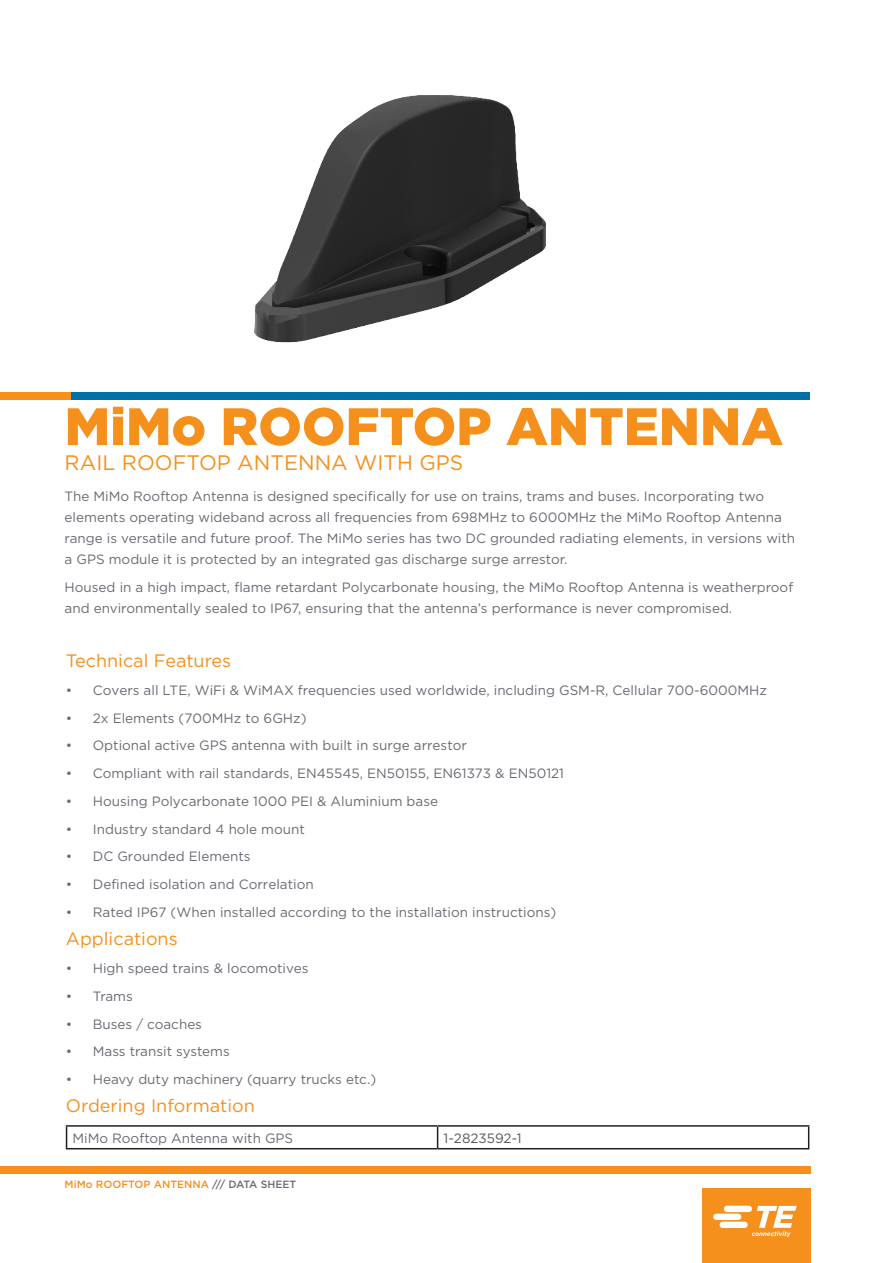
<style>
.page{position:relative;width:893px;height:1263px;background:#fff}
.page>*{position:absolute;margin:0;border:0;box-sizing:border-box;transform-origin:0 0}
.t1{font:900 52.5px "Gotham";color:#f6901d}
.t2{font:21px "Gotham";color:#f6901d}
.t3{font:18px "Gotham";color:#f6901d}
.t4{font:13.5px/21px "Gotham";color:#686b73}
.t5{font:13.5px "Gotham";letter-spacing:-.005em;color:#57585a}
.t6{font:500 10.5px "Gotham";color:#f6901d}
.s1{color:#686b73}
</style>
<div class="page">
<div style="left:0;top:1166px;width:810px;height:8px;background:#f6901d"></div>
<hr style="left:66px;top:1125px;width:372px;height:2px;background:#221f1f">
<svg style="left:66px;top:1127px;width:1px;height:21px"></svg>
<hr style="left:438px;top:1125px;width:371px;height:2px;background:#221f1f">
<svg style="left:437px;top:1127px;width:1px;height:21px"></svg>
<svg style="left:808px;top:1127px;width:1px;height:21px"></svg>
<hr style="left:66px;top:1148px;width:372px;height:1px;background:#221f1f">
<hr style="left:438px;top:1148px;width:371px;height:1px;background:#221f1f">
<div style="left:70px;top:392px;width:740px;height:8px;background:#0071a6"></div>
<div style="left:0;top:392px;width:70px;height:8px;background:#f6901d"></div>
<img style="left:254px;top:95px;width:292px;height:248px">
<div style="left:703px;top:1188px;width:108px;height:75px;background:#f6901d"></div>
<svg style="left:713px;top:1206px;width:84px;height:31px"></svg>
<h1 class="t1" style="left:65px;top:403px;width:720px">MiMo ROOFTOP ANTENNA</h1>
<h2 class="t2" style="left:65px;top:453px;width:400px">RAIL ROOFTOP ANTENNA WITH GPS</h2>
<p class="t4" style="left:65px;top:486px;width:732px">The MiMo Rooftop Antenna is designed specifically for use on trains, trams and buses. Incorporating two elements operating wideband across all frequencies from 698MHz to 6000MHz the MiMo Rooftop Antenna range is versatile and future proof. The MiMo series has two DC grounded radiating elements, in versions with a GPS module it is protected by an integrated gas discharge surge arrestor.</p>
<p class="t4" style="left:65px;top:577px;width:730px">Housed in a high impact, flame retardant Polycarbonate housing, the MiMo Rooftop Antenna is weatherproof and environmentally sealed to IP67, ensuring that the antenna’s performance is never compromised.</p>
<h3 class="t3" style="left:66px;top:653px;width:167px">Technical Features</h3>
<p class="t4" style="left:66px;top:680px;width:703px">• Covers all LTE, WiFi &amp; WiMAX frequencies used worldwide, including GSM-R, Cellular 700-6000MHz</p>
<p class="t4" style="left:66px;top:708px;width:242px">• 2x Elements (700MHz to 6GHz)</p>
<p class="t4" style="left:66px;top:736px;width:403px">• Optional active GPS antenna with built in surge arrestor</p>
<p class="t4" style="left:66px;top:764px;width:500px">• Compliant with rail standards, EN45545, EN50155, EN61373 &amp; EN50121</p>
<p class="t4" style="left:66px;top:791px;width:374px">• Housing Polycarbonate 1000 PEI &amp; Aluminium base</p>
<p class="t4" style="left:66px;top:819px;width:241px">• Industry standard 4 hole mount</p>
<p class="t4" style="left:66px;top:847px;width:186px">• DC Grounded Elements</p>
<p class="t4" style="left:66px;top:875px;width:249px">• Defined isolation and Correlation</p>
<p class="t4" style="left:66px;top:902px;width:492px">• Rated IP67 (When installed according to the installation instructions)</p>
<h3 class="t3" style="left:66px;top:931px;width:113px">Applications</h3>
<p class="t4" style="left:66px;top:958px;width:244px">• High speed trains &amp; locomotives</p>
<p class="t4" style="left:66px;top:986px;width:69px">• Trams</p>
<p class="t4" style="left:66px;top:1014px;width:138px">• Buses / coaches</p>
<p class="t4" style="left:66px;top:1042px;width:166px">• Mass transit systems</p>
<p class="t4" style="left:66px;top:1069px;width:312px">• Heavy duty machinery (quarry trucks etc.)</p>
<h3 class="t3" style="left:66px;top:1098px;width:191px">Ordering Information</h3>
<p class="t4" style="left:73px;top:1128px;width:222px">MiMo Rooftop Antenna with GPS</p>
<p class="t5" style="left:444px;top:1132px;width:80px">1-2823592-1</p>
<p class="t6" style="left:65px;top:1180px;width:233px">MiMo ROOFTOP ANTENNA <span class="s1">/// DATA SHEET</span></p>
</div>
